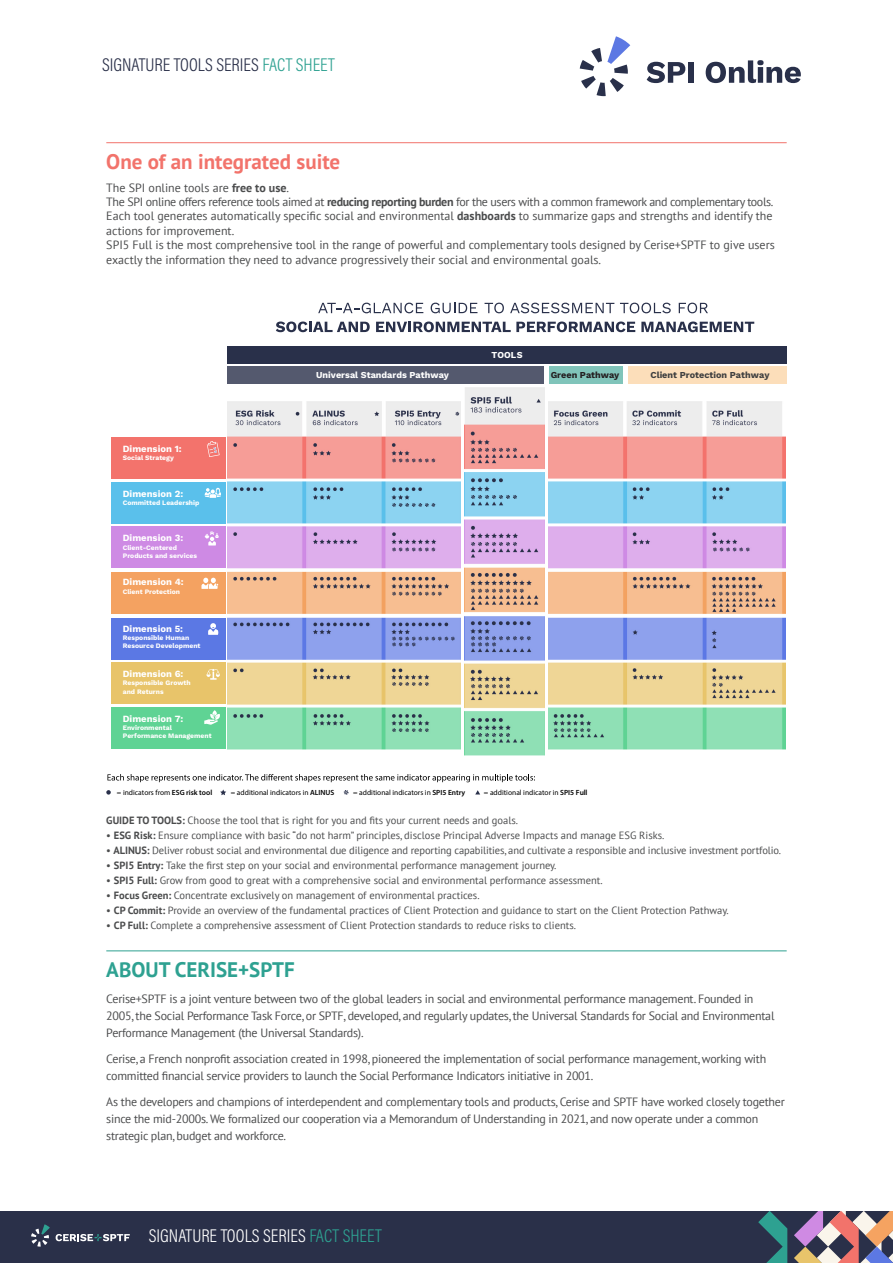
<style>
.page{position:relative;width:893px;height:1263px;background:#fff}
.page>*{position:absolute;margin:0;border:0;box-sizing:border-box;transform-origin:0 0}
.t1{font:700 21px "PT Sans";color:#f2736b}
.t2{font:700 21px "PT Sans";color:#2ea191}
.t3{font:18.6px "Acumin Variable Concept";color:#fff}
.t4{font:18.6px "Acumin Variable Concept";color:#2a3049}
.t5{font:12px/17.2px "PT Sans";letter-spacing:-.02em;color:#4b4c4d}
.t6{font:12px/14.4px "PT Sans";color:#4b4c4d}
.t7{font:10.5px "PT Sans";color:#4b4c4d}
.t8{font:700 9.45px "Work Sans";color:#fff}
.t9{font:700 9.15px "Work Sans";color:#fff}
.t10{font:700 9.15px "Work Sans";color:#404040}
.t11{font:700 9.15px "Work Sans";color:#241f21}
.t12{font:7.5px "Myriad Pro";color:#000}
.t13{font:700 6.75px/8.1px "Work Sans";color:#fff}
.s1{color:#2ea191}
.s2{font-weight:700}
.s3{font-weight:600}
</style>
<div class="page">
<div style="left:0;top:1191px;width:893px;height:72px;background:#2a3049"></div>
<svg style="left:758px;top:1211px;width:135px;height:52px"></svg>
<div style="left:0;top:1139px;width:893px;height:72px;background:#fff"></div>
<svg style="left:56px;top:1234px;width:74px;height:7px"></svg>
<svg style="left:31px;top:1224px;width:19px;height:22px"></svg>
<svg style="left:647px;top:62px;width:38px;height:21px"></svg>
<div style="left:688px;top:62px;width:6px;height:21px;background:#29304a"></div>
<svg style="left:706px;top:60px;width:95px;height:23px"></svg>
<svg style="left:580px;top:36px;width:50px;height:60px"></svg>
<hr style="left:106px;top:142px;width:681px;height:1px;background:#f2736b">
<hr style="left:106px;top:950px;width:681px;height:1px;background:#2ea191">
<img style="left:465px;top:388px;width:79px;height:368px">
<div style="left:111px;top:437px;width:114px;height:42px;background:#f3736c"></div>
<div style="left:111px;top:482px;width:114px;height:41px;background:#5ac0eb"></div>
<div style="left:111px;top:526px;width:114px;height:42px;background:#ce8ae4"></div>
<div style="left:111px;top:662px;width:114px;height:42px;background:#e8c46a"></div>
<div style="left:111px;top:618px;width:114px;height:41px;background:#5b78e4"></div>
<div style="left:111px;top:572px;width:114px;height:42px;background:#f4a261"></div>
<div style="left:111px;top:707px;width:114px;height:42px;background:#5fd394"></div>
<svg style="left:201px;top:578px;width:17px;height:11px"></svg>
<svg style="left:208px;top:623px;width:11px;height:12px"></svg>
<svg style="left:206px;top:669px;width:14px;height:11px"></svg>
<svg style="left:207px;top:441px;width:13px;height:16px"></svg>
<svg style="left:204px;top:488px;width:17px;height:10px"></svg>
<svg style="left:205px;top:531px;width:14px;height:14px"></svg>
<svg style="left:204px;top:710px;width:16px;height:15px"></svg>
<img style="left:227px;top:402px;width:233px;height:348px">
<img style="left:549px;top:402px;width:237px;height:348px">
<svg style="left:318px;top:303px;width:105px;height:10px"></svg>
<svg style="left:431px;top:303px;width:46px;height:10px"></svg>
<svg style="left:485px;top:303px;width:19px;height:10px"></svg>
<svg style="left:510px;top:303px;width:104px;height:10px"></svg>
<svg style="left:620px;top:303px;width:51px;height:10px"></svg>
<svg style="left:679px;top:303px;width:29px;height:10px"></svg>
<svg style="left:276px;top:321px;width:94px;height:11px"></svg>
<svg style="left:376px;top:321px;width:259px;height:11px"></svg>
<svg style="left:641px;top:321px;width:113px;height:11px"></svg>
<div style="left:227px;top:346px;width:560px;height:17px;background:#29304a"></div>
<div style="left:227px;top:366px;width:317px;height:18px;background:#54596e"></div>
<div style="left:549px;top:366px;width:73px;height:18px;background:#80c4ba"></div>
<div style="left:628px;top:366px;width:159px;height:18px;background:#fcdeba"></div>
<svg style="left:106px;top:790px;width:5px;height:5px"></svg>
<svg style="left:220px;top:789px;width:6px;height:6px"></svg>
<svg style="left:344px;top:790px;width:4px;height:5px"></svg>
<svg style="left:475px;top:790px;width:5px;height:4px"></svg>
<svg style="left:107px;top:774px;width:428px;height:8px"></svg>
<h2 class="t4" style="left:102px;top:51px;width:234px">SIGNATURE TOOLS SERIES <span class="s1">FACT SHEET</span></h2>
<p class="t1" style="left:106px;top:147px;width:235px">One of an integrated suite</p>
<p class="t6" style="left:106px;top:180px;width:184px">The SPI online tools are <span class="s2">free to use</span>.</p>
<p class="t5" style="left:106px;top:193px;width:669px">The SPI online offers reference tools aimed at <span class="s2">reducing reporting burden</span> for the users with a common framework and complementary tools.</p>
<p class="t6" style="left:106px;top:209px;width:668px">Each tool generates automatically specific social and environmental <span class="s2">dashboards</span> to summarize gaps and strengths and identify the actions for improvement.</p>
<p class="t6" style="left:106px;top:237px;width:670px">SPI5 Full is the most comprehensive tool in the range of powerful and complementary tools designed by Cerise+SPTF to give users exactly the information they need to advance progressively their social and environmental goals.</p>
<p class="t9" style="left:492px;top:348px;width:33px">TOOLS</p>
<p class="t8" style="left:123px;top:441px;width:60px">Dimension 1:</p>
<p class="t13" style="left:123px;top:453px;width:53px">Social Strategy</p>
<p class="t8" style="left:123px;top:486px;width:62px">Dimension 2:</p>
<p class="t13" style="left:123px;top:498px;width:78px">Committed Leadership</p>
<p class="t8" style="left:123px;top:531px;width:62px">Dimension 3:</p>
<p class="t13" style="left:123px;top:543px;width:76px">Client-Centered<br>Products and services</p>
<p class="t8" style="left:123px;top:575px;width:62px">Dimension 4:</p>
<p class="t13" style="left:123px;top:587px;width:59px">Client Protection</p>
<p class="t8" style="left:123px;top:621px;width:62px">Dimension 5:</p>
<p class="t13" style="left:123px;top:633px;width:79px">Responsible Human<br>Resource Development</p>
<p class="t8" style="left:123px;top:667px;width:62px">Dimension 6:</p>
<p class="t13" style="left:123px;top:679px;width:69px">Responsible Growth and Returns</p>
<p class="t8" style="left:123px;top:712px;width:62px">Dimension 7:</p>
<p class="t13" style="left:123px;top:724px;width:90px">Environmental<br>Performance Management</p>
<p class="t9" style="left:316px;top:368px;width:134px">Universal Standards Pathway</p>
<p class="t11" style="left:551px;top:368px;width:70px">Green Pathway</p>
<p class="t10" style="left:650px;top:368px;width:120px">Client Protection Pathway</p>
<p class="t12" style="left:117px;top:787px;width:97px">= indicators from <span class="s3">ESG risk tool</span></p>
<p class="t12" style="left:231px;top:787px;width:105px">= additional indicators in <span class="s3">ALINUS</span></p>
<p class="t12" style="left:353px;top:787px;width:114px">= additional indicators in <span class="s3">SPI5 Entry</span></p>
<p class="t12" style="left:484px;top:787px;width:105px">= additional indicator in <span class="s3">SPI5 Full</span></p>
<p class="t7" style="left:106px;top:813px;width:413px"><span class="s2">GUIDE TO TOOLS:</span> Choose the tool that is right for you and fits your current needs and goals.</p>
<p class="t7" style="left:106px;top:828px;width:560px">• <span class="s2">ESG Risk:</span> Ensure compliance with basic “do not harm” principles, disclose Principal Adverse Impacts and manage ESG Risks.</p>
<p class="t7" style="left:106px;top:843px;width:676px">• <span class="s2">ALINUS:</span> Deliver robust social and environmental due diligence and reporting capabilities, and cultivate a responsible and inclusive investment portfolio.</p>
<p class="t7" style="left:106px;top:858px;width:452px">• <span class="s2">SPI5 Entry:</span> Take the first step on your social and environmental performance management journey.</p>
<p class="t7" style="left:106px;top:873px;width:498px">• <span class="s2">SPI5 Full:</span> Grow from good to great with a comprehensive social and environmental performance assessment.</p>
<p class="t7" style="left:106px;top:888px;width:375px">• <span class="s2">Focus Green:</span> Concentrate exclusively on management of environmental practices.</p>
<p class="t7" style="left:106px;top:903px;width:624px">• <span class="s2">CP Commit:</span> Provide an overview of the fundamental practices of Client Protection and guidance to start on the Client Protection Pathway.</p>
<p class="t7" style="left:106px;top:918px;width:471px">• <span class="s2">CP Full:</span> Complete a comprehensive assessment of Client Protection standards to reduce risks to clients.</p>
<p class="t2" style="left:106px;top:955px;width:190px">ABOUT CERISE+SPTF</p>
<p class="t5" style="left:106px;top:989px;width:670px">Cerise+SPTF is a joint venture between two of the global leaders in social and environmental performance management. Founded in<br>2005, the Social Performance Task Force, or SPTF, developed, and regularly updates, the Universal Standards for Social and Environmental<br>Performance Management (the Universal Standards).</p>
<p class="t5" style="left:106px;top:1050px;width:661px">Cerise, a French nonprofit association created in 1998, pioneered the implementation of social performance management, working with committed financial service providers to launch the Social Performance Indicators initiative in 2001.</p>
<p class="t5" style="left:106px;top:1093px;width:680px">As the developers and champions of interdependent and complementary tools and products, Cerise and SPTF have worked closely together since the mid-2000s. We formalized our cooperation via a Memorandum of Understanding in 2021, and now operate under a common strategic plan, budget and workforce.</p>
<h2 class="t3" style="left:149px;top:1222px;width:234px">SIGNATURE TOOLS SERIES <span class="s1">FACT SHEET</span></h2>
</div>
